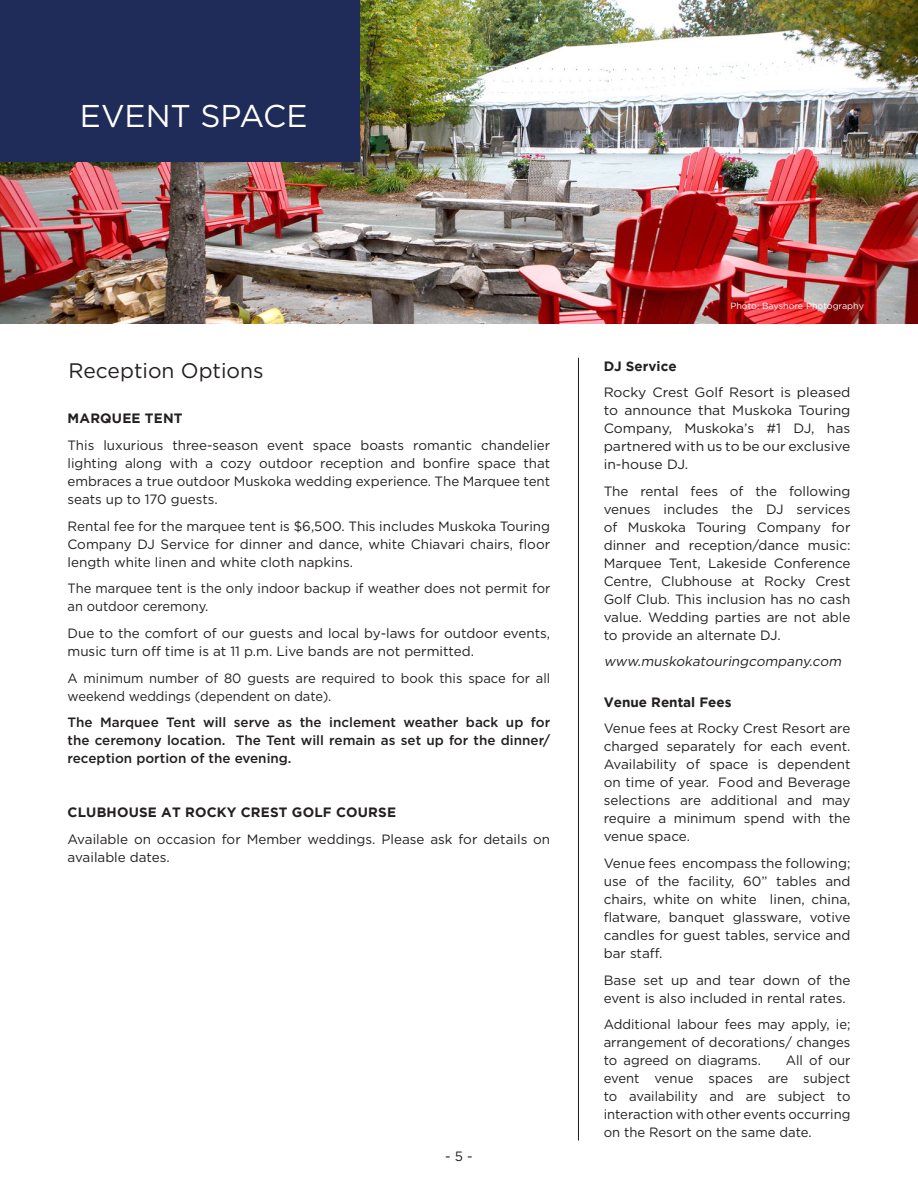
<style>
.page{position:relative;width:918px;height:1188px;background:#fff}
.page>*{position:absolute;margin:0;border:0;box-sizing:border-box;transform-origin:0 0}
.t1{font:31.5px "Gotham";color:#fff}
.t2{font:21px "Gotham";color:#231f20}
.t3{font:13.5px/18px "Gotham";color:#231f20;text-align:justify}
.t4{font:13.5px/18px "Gotham";color:#231f20;scale:.96 1}
.t5{font:500 13.5px/18px "Gotham";color:#231f20;text-align:justify}
.t6{font:700 13.5px "Gotham";letter-spacing:.015em;color:#231f20}
.t7{font:italic 13.5px "Gotham";color:#231f20}
.t8{font:9px "Gotham";color:#fff}
</style>
<div class="page">
<img style="left:0;top:0;width:918px;height:324px">
<div style="left:0;top:0;width:360px;height:162px;background:#1f2b58"></div>
<hr style="left:578px;top:358px;width:1px;height:782px;background:#231f20">
<p class="t1" style="left:80px;top:96px;width:229px">EVENT SPACE</p>
<p class="t2" style="left:69px;top:357px;width:197px">Reception Options</p>
<p class="t6" style="left:68px;top:411px;width:117px">MARQUEE TENT</p>
<p class="t3" style="left:68px;top:436px;width:484px">This luxurious three-season event space boasts romantic chandelier lighting along with a cozy outdoor reception and bonfire space that embraces a true outdoor Muskoka wedding experience. The Marquee tent seats up to 170 guests.</p>
<p class="t3" style="left:68px;top:517px;width:484px">Rental fee for the marquee tent is $6,500. This includes Muskoka Touring Company DJ Service for dinner and dance, white Chiavari chairs, floor length white linen and white cloth napkins.</p>
<p class="t4" style="left:68px;top:579px;width:504px">The marquee tent is the only indoor backup if weather does not permit for an outdoor ceremony.</p>
<p class="t3" style="left:68px;top:624px;width:484px">Due to the comfort of our guests and local by-laws for outdoor events, music turn off time is at 11 p.m. Live bands are not permitted.</p>
<p class="t4" style="left:68px;top:669px;width:504px">A minimum number of 80 guests are required to book this space for all weekend weddings (dependent on date).</p>
<p class="t5" style="left:68px;top:713px;width:484px">The Marquee Tent will serve as the inclement weather back up for the ceremony location. The Tent will remain as set up for the dinner/ reception portion of the evening.</p>
<p class="t6" style="left:68px;top:804px;width:330px">CLUBHOUSE AT ROCKY CREST GOLF COURSE</p>
<p class="t3" style="left:68px;top:830px;width:484px">Available on occasion for Member weddings. Please ask for details on available dates.</p>
<p class="t3" style="left:445px;top:1147px;width:29px">- 5 -</p>
<p class="t8" style="left:730px;top:300px;width:135px">Photo: Bayshore Photography</p>
<p class="t6" style="left:604px;top:358px;width:74px">DJ Service</p>
<p class="t3" style="left:604px;top:383px;width:248px">Rocky Crest Golf Resort is pleased to announce that Muskoka Touring Company, Muskoka’s #1 DJ, has partnered with us to be our exclusive in-house DJ.</p>
<p class="t3" style="left:604px;top:482px;width:248px">The rental fees of the following venues includes the DJ services of Muskoka Touring Company for dinner and reception/dance music:<br>Marquee Tent, Lakeside Conference Centre, Clubhouse at Rocky Crest Golf Club. This inclusion has no cash value. Wedding parties are not able to provide an alternate DJ.</p>
<p class="t7" style="left:604px;top:653px;width:242px">www.muskokatouringcompany.com</p>
<p class="t6" style="left:604px;top:694px;width:129px">Venue Rental Fees</p>
<p class="t3" style="left:604px;top:719px;width:248px">Venue fees at Rocky Crest Resort are charged separately for each event.<br>Availability of space is dependent on time of year. Food and Beverage selections are additional and may require a minimum spend with the venue space.</p>
<p class="t3" style="left:604px;top:854px;width:248px">Venue fees encompass the following; use of the facility, 60” tables and chairs, white on white linen, china, flatware, banquet glassware, votive candles for guest tables, service and bar staff.</p>
<p class="t3" style="left:604px;top:970px;width:248px">Base set up and tear down of the event is also included in rental rates.</p>
<p class="t3" style="left:604px;top:1015px;width:248px">Additional labour fees may apply, ie; arrangement of decorations/ changes to agreed on diagrams.</p>
<p class="t3" style="left:604px;top:1051px;width:248px;text-indent:182px">All of our event venue spaces are subject to availability and are subject to interaction with other events occurring on the Resort on the same date.</p>
</div>
